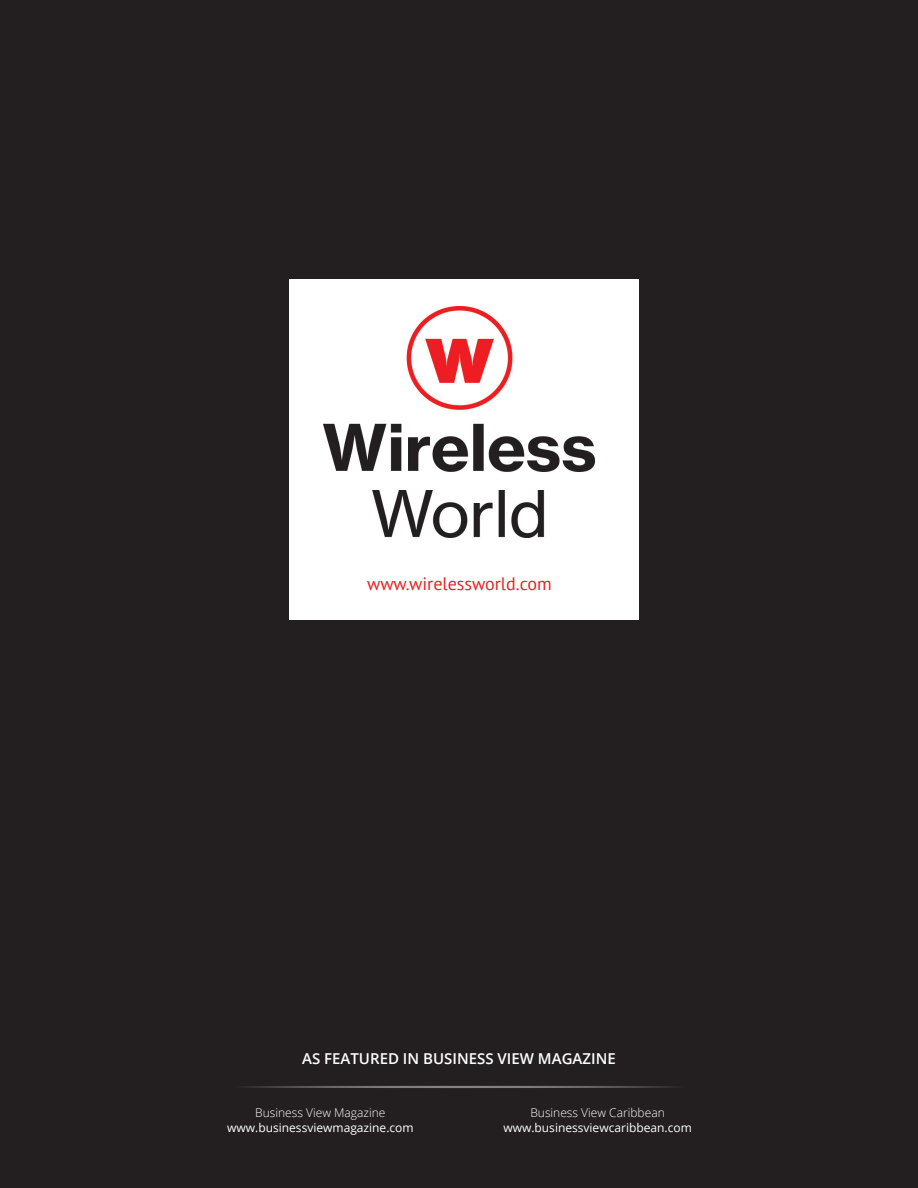
<style>
.page{position:relative;width:918px;height:1188px;background:#231f20}
.page>*{position:absolute;margin:0;border:0;box-sizing:border-box;transform-origin:0 0}
.t1{font:18px "PT Sans";color:#ed1d23}
.t2{font:600 15px "Open Sans";color:#fff}
.t3{font:12px "Open Sans";color:#fff}
.t4{font:300 12px "Open Sans";color:#fff}
</style>
<div class="page">
<div style="left:290px;top:279px;width:349px;height:340px;background:#fff"></div>
<svg style="left:246px;top:1085px;width:427px;height:3px"></svg>
<img style="left:323px;top:306px;width:272px;height:231px">
<p class="t1" style="left:367px;top:572px;width:186px">www.wirelessworld.com</p>
<p class="t2" style="left:302px;top:1048px;width:315px">AS FEATURED IN BUSINESS VIEW MAGAZINE</p>
<p class="t4" style="left:255px;top:1105px;width:132px">Business View Magazine</p>
<p class="t3" style="left:227px;top:1119px;width:188px">www.businessviewmagazine.com</p>
<p class="t4" style="left:530px;top:1105px;width:136px">Business View Caribbean</p>
<p class="t3" style="left:503px;top:1119px;width:190px">www.businessviewcaribbean.com</p>
</div>
